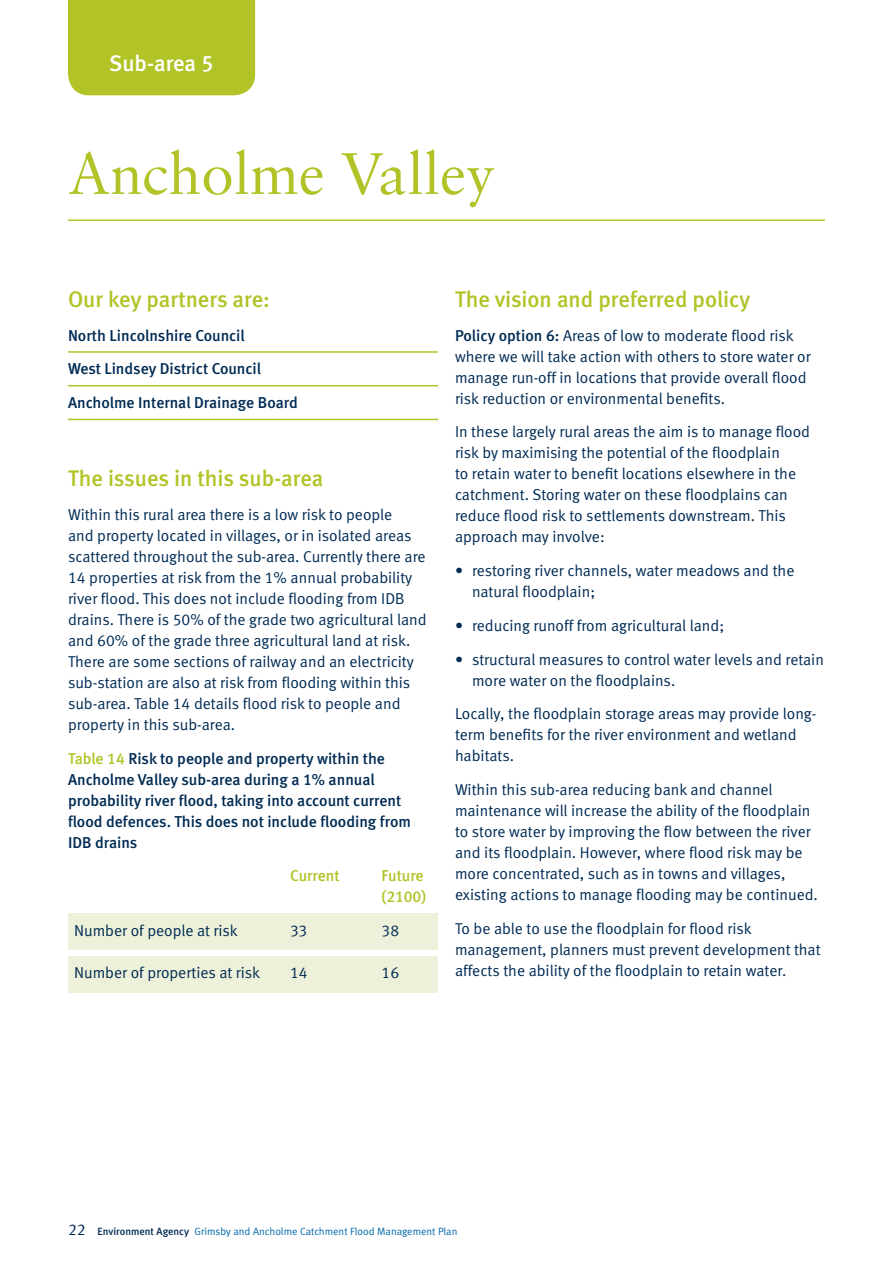
<style>
.page{position:relative;width:893px;height:1263px;background:#fff}
.page>*{position:absolute;margin:0;border:0;box-sizing:border-box;transform-origin:0 0}
.t1{font:58.5px "EA Sabon";color:#b2c327}
.t2{font:500 22.5px "EA Meta";color:#b2c327}
.t3{font:500 22.5px "EA Meta";letter-spacing:-.005em;color:#fff}
.t4{font:15.75px/21px "EA Meta Normal";color:#002b54}
.t5{font:500 15.75px/21px "EA Meta";color:#002b54}
.t6{font:500 15.75px/21px "EA Meta";color:#b2c327}
.t7{font:10.5px "EA Meta Normal";color:#0069aa}
.s1{color:#b2c327}
.s2{font-family:"EA Meta";font-weight:500}
.s3{font-size:15.75px;color:#002b54}
.s4{font-family:"EA Meta";font-weight:500;color:#002b54}
</style>
<div class="page">
<div style="left:68px;top:912px;width:370px;height:37px;background:#eef1d9"></div>
<div style="left:68px;top:956px;width:370px;height:37px;background:#eef1d9"></div>
<hr style="left:68px;top:219px;width:757px;height:2px;background:#b2c327">
<div style="left:68px;top:0;width:187px;height:95px;background:#b2c327"></div>
<hr style="left:68px;top:351px;width:370px;height:2px;background:#b2c327">
<hr style="left:68px;top:385px;width:370px;height:1px;background:#b2c327">
<hr style="left:68px;top:419px;width:370px;height:1px;background:#b2c327">
<h2 class="t3" style="left:109px;top:50px;width:106px">Sub-area 5</h2>
<h1 class="t1" style="left:68px;top:139px;width:429px">Ancholme Valley</h1>
<h2 class="t2" style="left:68px;top:286px;width:203px">Our key partners are:</h2>
<p class="t5" style="left:68px;top:318px;width:231px;line-height:33.8px">North Lincolnshire Council<br>West Lindsey District Council<br>Ancholme Internal Drainage Board</p>
<h2 class="t2" style="left:68px;top:465px;width:257px">The issues in this sub-area</h2>
<p class="t4" style="left:68px;top:504px;width:360px">Within this rural area there is a low risk to people<br>and property located in villages, or in isolated areas scattered throughout the sub-area. Currently there are 14 properties at risk from the 1% annual probability river flood. This does not include flooding from IDB drains. There is 50% of the grade two agricultural land and 60% of the grade three agricultural land at risk.<br>There are some sections of railway and an electricity sub-station are also at risk from flooding within this sub-area. Table 14 details flood risk to people and property in this sub-area.</p>
<p class="t5" style="left:68px;top:747px;width:344px"><span class="s1">Table 14</span> Risk to people and property within the Ancholme Valley sub-area during a 1% annual probability river flood, taking into account current flood defences. This does not include flooding from IDB drains</p>
<p class="t6" style="left:290px;top:865px;width:51px">Current</p>
<p class="t6" style="left:382px;top:865px;width:46px">Future (2100)</p>
<p class="t4" style="left:74px;top:920px;width:165px">Number of people at risk</p>
<p class="t4" style="left:290px;top:920px;width:19px">33</p>
<p class="t4" style="left:382px;top:920px;width:19px">38</p>
<p class="t4" style="left:74px;top:962px;width:188px">Number of properties at risk</p>
<p class="t4" style="left:290px;top:962px;width:19px">14</p>
<p class="t4" style="left:382px;top:962px;width:19px">16</p>
<h2 class="t2" style="left:455px;top:286px;width:297px">The vision and preferred policy</h2>
<p class="t4" style="left:455px;top:324px;width:357px"><span class="s2">Policy option 6:</span> Areas of low to moderate flood risk where we will take action with others to store water or manage run-off in locations that provide overall flood risk reduction or environmental benefits.</p>
<p class="t4" style="left:455px;top:421px;width:357px">In these largely rural areas the aim is to manage flood risk by maximising the potential of the floodplain<br>to retain water to benefit locations elsewhere in the catchment. Storing water on these floodplains can reduce flood risk to settlements downstream. This approach may involve:</p>
<p class="t4" style="left:472px;top:560px;width:324px;text-indent:-17px">• restoring river channels, water meadows and the natural floodplain;</p>
<p class="t4" style="left:455px;top:615px;width:271px">• reducing runoff from agricultural land;</p>
<p class="t4" style="left:472px;top:648px;width:353px;text-indent:-17px">• structural measures to control water levels and retain more water on the floodplains.</p>
<p class="t4" style="left:455px;top:703px;width:363px">Locally, the floodplain storage areas may provide long&shy;term benefits for the river environment and wetland habitats.</p>
<p class="t4" style="left:455px;top:779px;width:364px">Within this sub-area reducing bank and channel maintenance will increase the ability of the floodplain to store water by improving the flow between the river and its floodplain. However, where flood risk may be more concentrated, such as in towns and villages, existing actions to manage flooding may be continued.</p>
<p class="t4" style="left:455px;top:918px;width:367px">To be able to use the floodplain for flood risk management, planners must prevent development that affects the ability of the floodplain to retain water.</p>
<p class="t7" style="left:68px;top:1225px;width:391px"><span class="s3">22</span> <span class="s4">Environment Agency</span> Grimsby and Ancholme Catchment Flood Management Plan</p>
</div>
